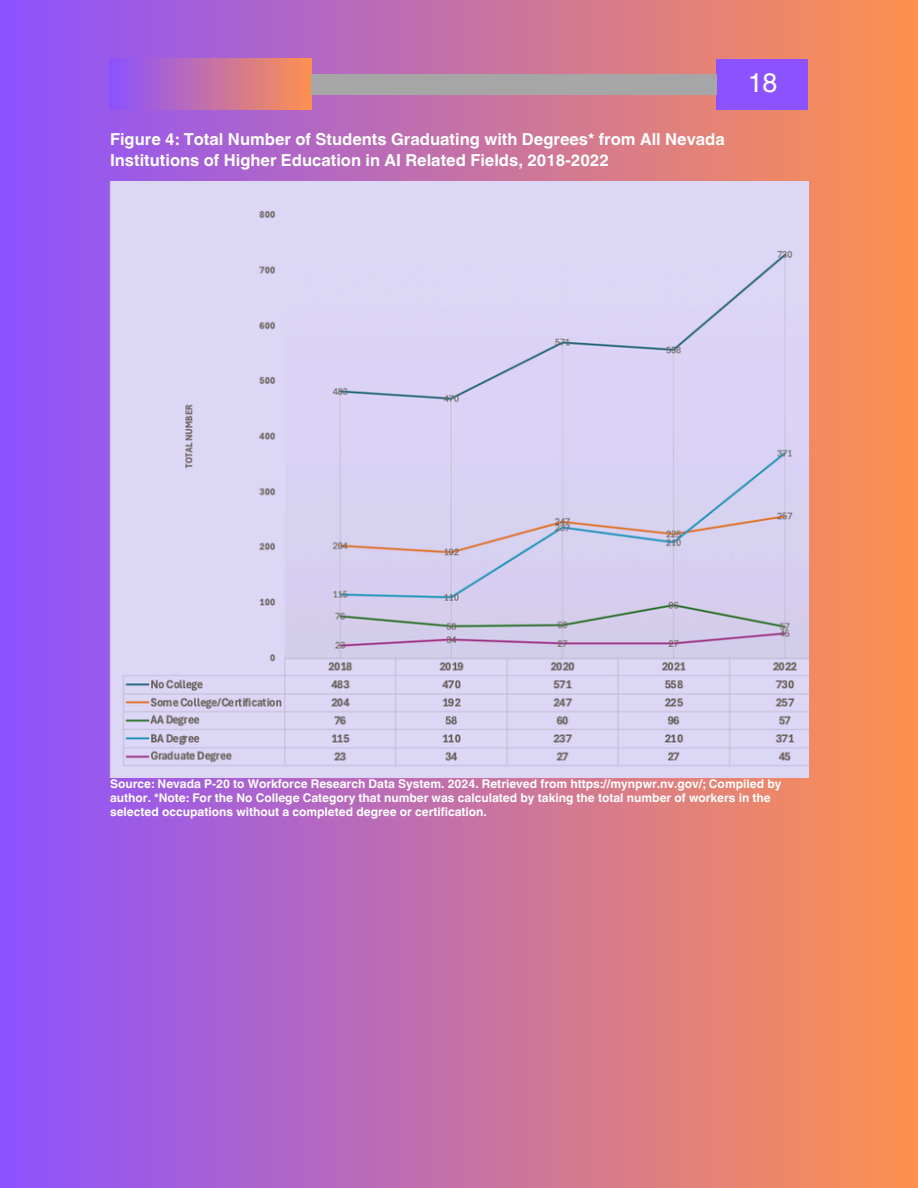
<style>
.page{position:relative;width:918px;height:1188px;background:#fff}
.page>*{position:absolute;margin:0;border:0;box-sizing:border-box;transform-origin:0 0}
.t1{font:26.85px "Helvetica World";color:#fff}
.t2{font:700 16.5px/21.3px "Helvetica World";color:#fff}
.t3{font:700 12px/14px "Helvetica World";color:#fff}
</style>
<div class="page">
<div style="left:0;top:0;width:918px;height:1188px;background:linear-gradient(to right,#8c52ff,#fe914f)"></div>
<div style="left:110px;top:59px;width:201px;height:50px;background:linear-gradient(to right,#8c52ff,#fe904f)"></div>
<div style="left:716px;top:59px;width:92px;height:50px;background:#8c52ff"></div>
<div style="left:311px;top:74px;width:405px;height:20px;background:#a6a6a6"></div>
<img style="left:110px;top:182px;width:698px;height:595px">
<p class="t2" style="left:110px;top:127px;width:616px">Figure 4: Total Number of Students Graduating with Degrees* from All Nevada<br>Institutions of Higher Education in AI Related Fields, 2018-2022</p>
<h1 class="t1" style="left:748px;top:67px;width:31px">18</h1>
<p class="t3" style="left:110px;top:776px;width:673px">Source: Nevada P-20 to Workforce Research Data System. 2024. Retrieved from https://mynpwr.nv.gov/; Compiled by author. *Note: For the No College Category that number was calculated by taking the total number of workers in the selected occupations without a completed degree or certification.</p>
</div>
